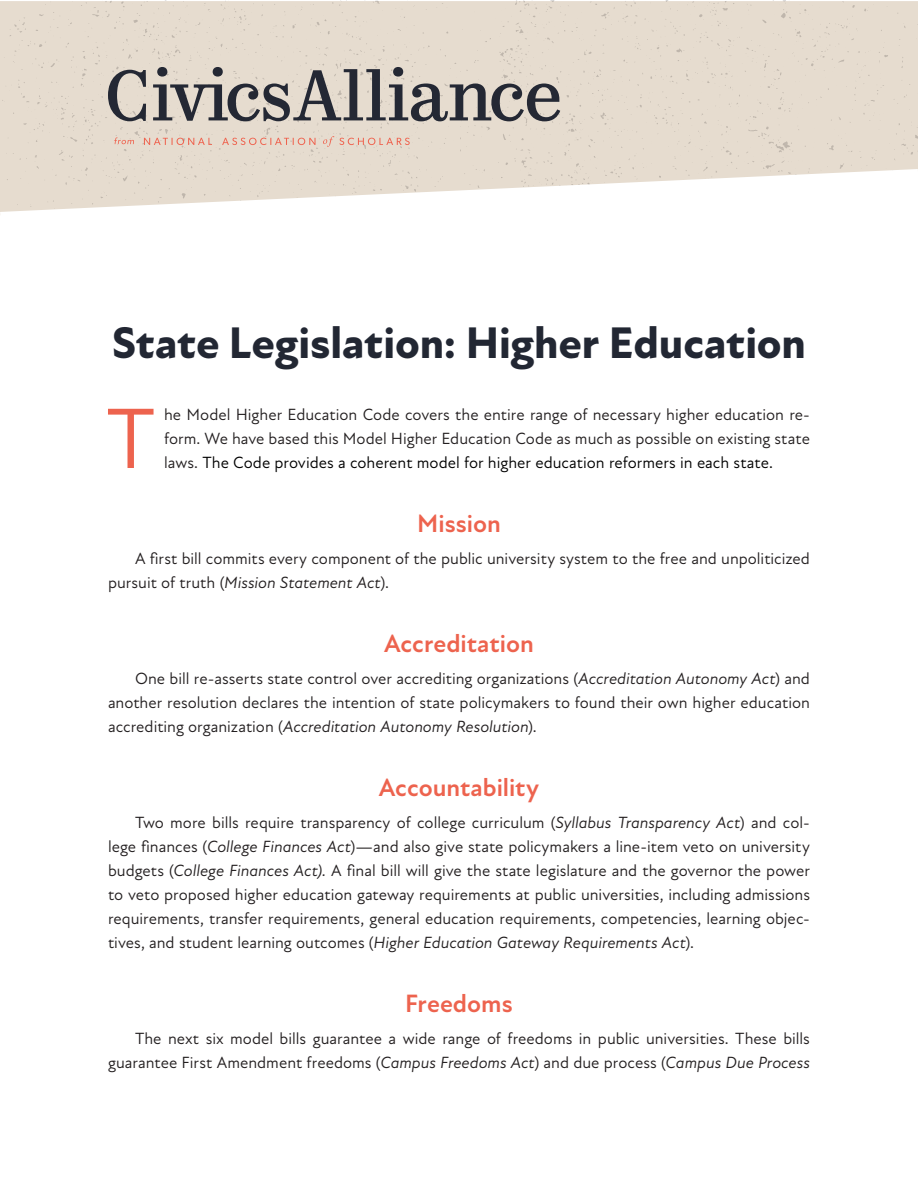
<style>
.page{position:relative;width:918px;height:1188px;background:#fff}
.page>*{position:absolute;margin:0;border:0;box-sizing:border-box;transform-origin:0 0}
.Drop_Cap_Paragraph{font:87.15px "New Atten";color:#ed634e}
.Headline_1{font:800 45px "New Atten";letter-spacing:-.005em;color:#222733}
.Headline_2{font:700 25.5px "New Atten";color:#ed634e}
.Small_Paragraph{font:16.5px/24px "New Atten";color:#231f20;text-align:justify}
.Drop_Cap_Paragraph-2{font:16.5px/24px "New Atten";color:#231f20;text-align:justify}
.s1{color:#000}
.s2{font-style:italic}
</style>
<div class="page">
<div style="left:2px;top:0;width:458px;height:128px;background:#e6dccf"></div>
<div style="left:460px;top:0;width:458px;height:128px;background:#e6dccf"></div>
<svg style="left:108px;top:67px;width:452px;height:54px;background:#a9a49e"></svg>
<svg style="left:0;top:128px;width:918px;height:84px"></svg>
<p class="Headline_1" style="left:112px;top:316px;width:696px">State Legislation: Higher Education</p>
<p class="Drop_Cap_Paragraph" style="left:106px;top:387px;width:51px">T</p>
<p class="Drop_Cap_Paragraph-2" style="left:164px;top:403px;width:647px">he Model Higher Education Code covers the entire range of necessary higher education re&shy;form. We have based this Model Higher Education Code as much as possible on existing state laws. <span class="s1">The Code provides a coherent model for higher education reformers in each state.</span></p>
<p class="Headline_2" style="left:417px;top:509px;width:85px">Mission</p>
<p class="Small_Paragraph" style="left:108px;top:547px;width:703px;text-indent:27px">A first bill commits every component of the public university system to the free and unpoliticized pursuit of truth (<span class="s2">Mission Statement Act</span>).</p>
<p class="Headline_2" style="left:384px;top:629px;width:151px">Accreditation</p>
<p class="Small_Paragraph" style="left:108px;top:667px;width:703px;text-indent:27px">One bill re-asserts state control over accrediting organizations (<span class="s2">Accreditation Autonomy Act</span>) and another resolution declares the intention of state policymakers to found their own higher education accrediting organization (<span class="s2">Accreditation Autonomy Resolution</span>).</p>
<p class="Headline_2" style="left:379px;top:773px;width:162px">Accountability</p>
<p class="Small_Paragraph" style="left:108px;top:811px;width:704px;text-indent:27px">Two more bills require transparency of college curriculum (<span class="s2">Syllabus Transparency Act</span>) and col&shy;lege finances (<span class="s2">College Finances Act</span>)—and also give state policymakers a line-item veto on university budgets (<span class="s2">College Finances Act).</span> A final bill will give the state legislature and the governor the power to veto proposed higher education gateway requirements at public universities, including admissions requirements, transfer requirements, general education requirements, competencies, learning objec&shy;tives, and student learning outcomes (<span class="s2">Higher Education Gateway Requirements Act</span>).</p>
<p class="Headline_2" style="left:405px;top:989px;width:109px">Freedoms</p>
<p class="Small_Paragraph" style="left:108px;top:1027px;width:704px;text-align:right">The next six model bills guarantee a wide range of freedoms in public universities. These bills guarantee First Amendment freedoms (<span class="s2">Campus Freedoms Act</span>) and due process (<span class="s2">Campus Due Process</span></p>
</div>
